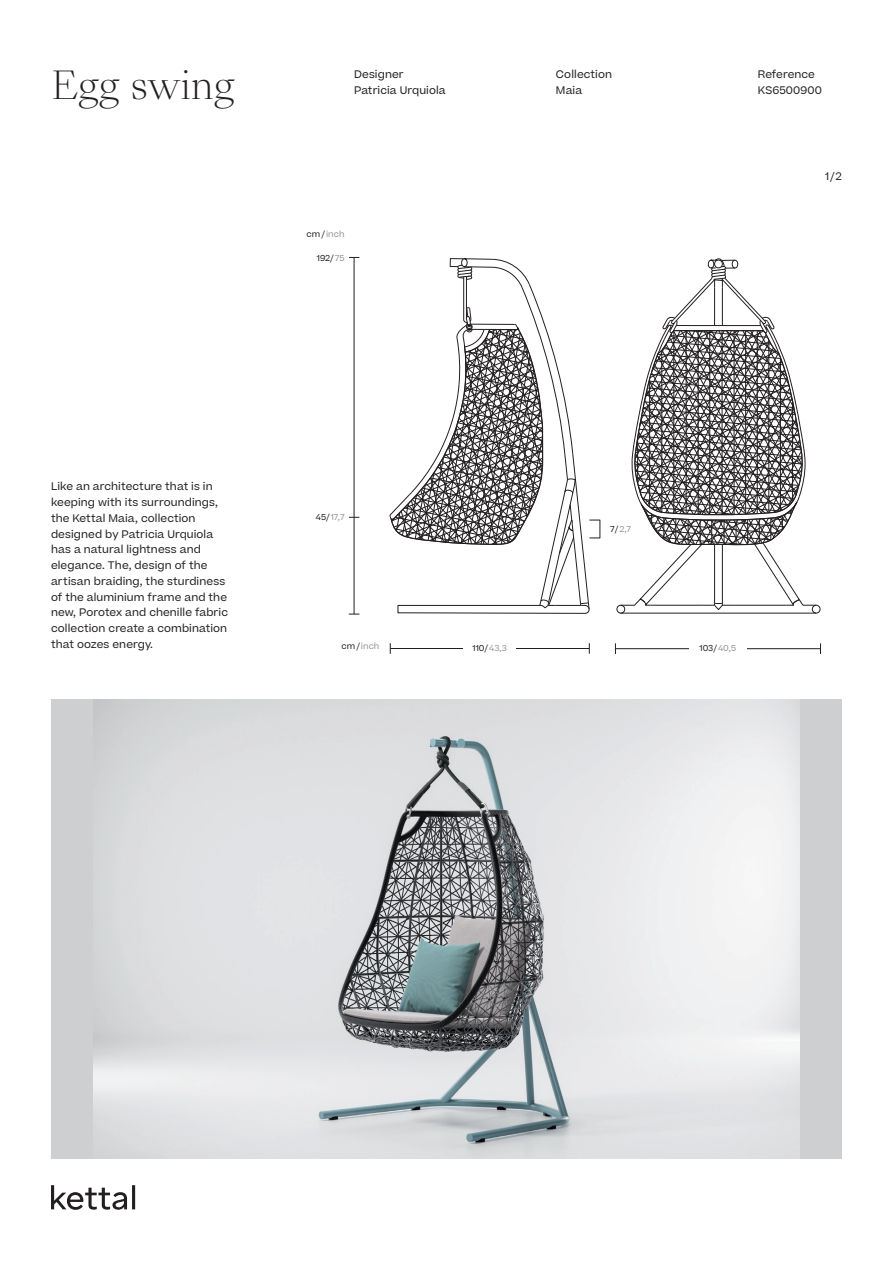
<style>
.page{position:relative;width:893px;height:1263px;background:#fff}
.page>*{position:absolute;margin:0;border:0;box-sizing:border-box;transform-origin:0 0}
.t1{font:300 37.5px "Sang Bleu Kingdom";color:#231f20}
.t2{font:10.5px/15.8px "Beatrice";letter-spacing:.01em;color:#231f20}
.Beatrice_5_5{font:8.25px "Beatrice";letter-spacing:.01em;color:#939598}
.Beatrice_5_5-2{font:8.25px "Beatrice";letter-spacing:.01em;color:#231f20}
.s1{color:#231f20}
.s2{color:#939598}
</style>
<div class="page">
<hr style="left:615px;top:648px;width:205px;height:1px;background:#231f20">
<hr style="left:390px;top:648px;width:199px;height:1px;background:#231f20">
<hr style="left:354px;top:258px;width:1px;height:356px;background:#231f20">
<div style="left:689px;top:641px;width:58px;height:15px;background:#fff"></div>
<div style="left:464px;top:641px;width:52px;height:14px;background:#fff"></div>
<svg style="left:51px;top:1185px;width:84px;height:25px"></svg>
<div style="left:51px;top:699px;width:791px;height:460px;background:#cecfd1"></div>
<img style="left:93px;top:699px;width:707px;height:460px">
<svg style="left:390px;top:258px;width:211px;height:356px"></svg>
<hr style="left:620px;top:613px;width:196px;height:1px;background:#231f20">
<svg style="left:616px;top:258px;width:205px;height:355px"></svg>
<p class="t1" style="left:51px;top:59px;width:185px">Egg swing</p>
<p class="t2" style="left:354px;top:66px;width:51px">Designer</p>
<p class="t2" style="left:354px;top:82px;width:93px">Patricia Urquiola</p>
<p class="Beatrice_5_5" style="left:307px;top:229px;width:39px"><span class="s1">cm/</span> inch</p>
<p class="Beatrice_5_5-2" style="left:317px;top:253px;width:29px">192/<span class="s2">75</span></p>
<p class="t2" style="left:556px;top:66px;width:58px">Collection</p>
<p class="t2" style="left:556px;top:82px;width:28px">Maia</p>
<p class="t2" style="left:758px;top:66px;width:59px">Reference</p>
<p class="t2" style="left:758px;top:82px;width:66px">KS6500900</p>
<p class="t2" style="left:825px;top:168px;width:18px">1/2</p>
<p class="t2" style="left:51px;top:479px;width:178px">Like an architecture that is in keeping with its surroundings, the Kettal Maia, collection designed by Patricia Urquiola has a natural lightness and elegance. The, design of the artisan braiding, the sturdiness of the aluminium frame and the new, Porotex and chenille fabric collection create a combination that oozes energy.</p>
<p class="Beatrice_5_5" style="left:316px;top:512px;width:30px"><span class="s1">45/</span> 17,7</p>
<p class="Beatrice_5_5" style="left:341px;top:640px;width:39px"><span class="s1">cm/</span> inch</p>
<p class="Beatrice_5_5" style="left:610px;top:524px;width:22px"><span class="s1">7/</span>2,7</p>
<p class="Beatrice_5_5-2" style="left:472px;top:643px;width:36px">110/<span class="s2">43,3</span></p>
<p class="Beatrice_5_5-2" style="left:699px;top:643px;width:38px">103/<span class="s2">40,5</span></p>
</div>
